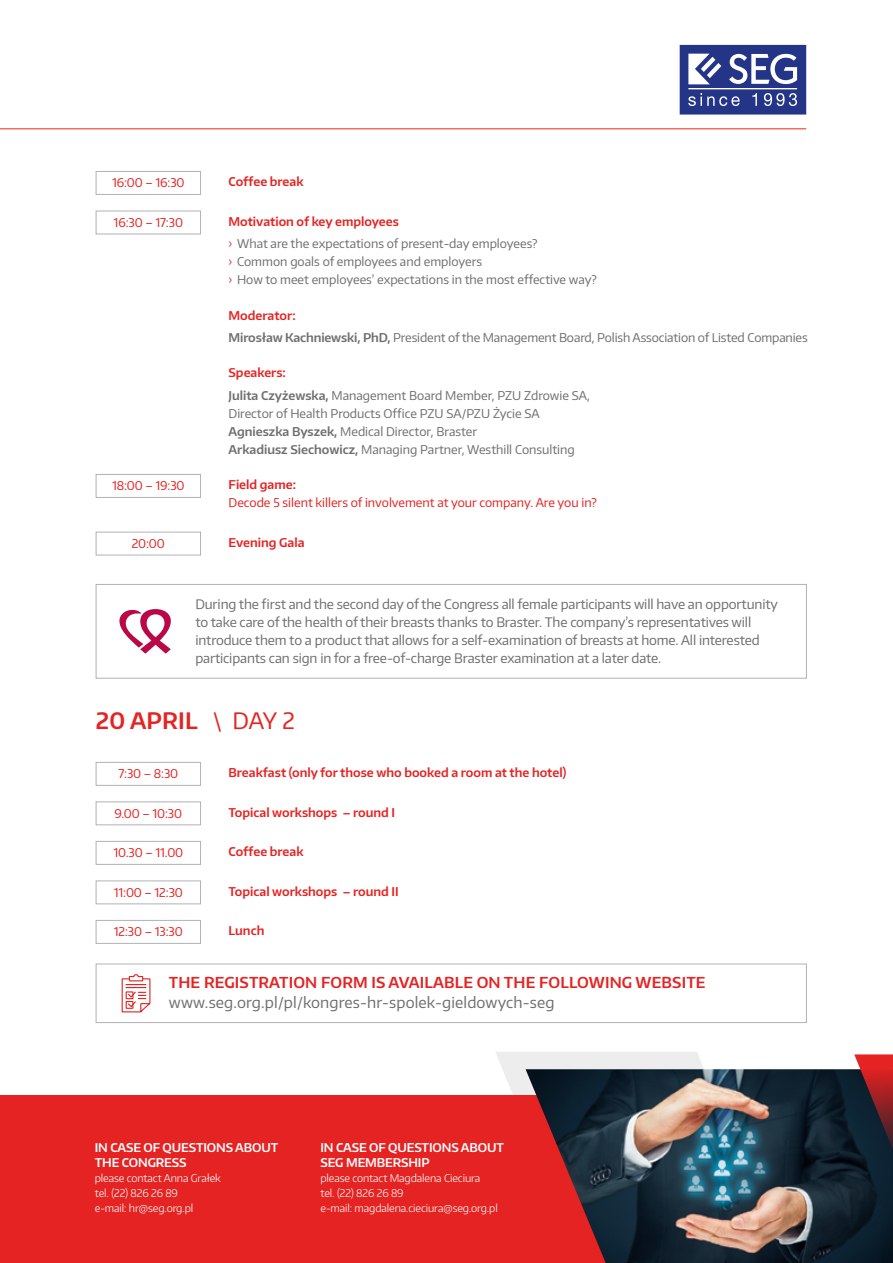
<style>
.page{position:relative;width:893px;height:1263px;background:#fff}
.page>*{position:absolute;margin:0;border:0;box-sizing:border-box;transform-origin:0 0}
.t1{font:600 22.65px "Encode Sans";letter-spacing:.01em;color:#e52322}
.t2{font:600 15.15px "Encode Sans";letter-spacing:.01em;color:#e52322}
.t3{font:15.15px "Encode Sans";letter-spacing:.01em;color:#706f6f}
.t4{font:13.2px/18.1px "Encode Sans";letter-spacing:-.01em;color:#706f6f}
.t5{font:12.15px/22.4px "Encode Sans";color:#706f6f}
.t6{font:12.15px "Encode Sans";letter-spacing:-.01em;color:#e52322}
.t7{font:600 12.15px "Encode Sans";color:#e52322}
.t8{font:600 12.15px/15.1px "Encode Sans";letter-spacing:-.01em;color:#fff}
.t9{font:300 10.5px/15.1px "Encode Sans";letter-spacing:-.01em;color:#fff}
.s1{font-weight:600;color:#e52322}
.s2{font-size:10.5px;color:#e52322}
.s3{font-weight:600}
.s4{font-weight:400}
</style>
<div class="page">
<svg style="left:496px;top:1052px;width:208px;height:43px;background:#eee"></svg>
<div style="left:0;top:1095px;width:893px;height:168px;background:#e52322"></div>
<img style="left:526px;top:1069px;width:367px;height:194px">
<svg style="left:854px;top:1054px;width:39px;height:158px;background:#42232e"></svg>
<div style="left:96px;top:171px;width:105px;height:24px;border:1px solid #b3b2b2"></div>
<div style="left:96px;top:211px;width:105px;height:23px;border:1px solid #b3b2b2"></div>
<div style="left:96px;top:474px;width:105px;height:24px;border:1px solid #b3b2b2"></div>
<div style="left:96px;top:532px;width:105px;height:23px;border:1px solid #b3b2b2"></div>
<div style="left:96px;top:762px;width:105px;height:23px;border:1px solid #b3b2b2"></div>
<div style="left:96px;top:802px;width:105px;height:23px;border:1px solid #b3b2b2"></div>
<div style="left:96px;top:841px;width:105px;height:23px;border:1px solid #b3b2b2"></div>
<div style="left:96px;top:881px;width:105px;height:23px;border:1px solid #b3b2b2"></div>
<div style="left:96px;top:920px;width:105px;height:23px;border:1px solid #b3b2b2"></div>
<svg style="left:680px;top:45px;width:126px;height:70px"></svg>
<hr style="left:0;top:128px;width:806px;height:1px;background:#e52322">
<div style="left:96px;top:964px;width:711px;height:59px;border:1px solid #b3b2b2"></div>
<svg style="left:121px;top:974px;width:30px;height:39px"></svg>
<div style="left:96px;top:584px;width:711px;height:94px;border:1px solid #b3b2b2"></div>
<svg style="left:119px;top:609px;width:52px;height:45px"></svg>
<p class="t6" style="left:112px;top:175px;width:74px">16:00 – 16:30</p>
<p class="t7" style="left:229px;top:174px;width:77px">Coffee break</p>
<p class="t6" style="left:114px;top:214px;width:71px">16:30 – 17:30</p>
<p class="t5" style="left:229px;top:210px;width:311px"><span class="s1">Motivation of key employees<br></span><span class="s2">›</span> What are the expectations of present-day employees?</p>
<p class="t5" style="left:229px;top:252px;width:370px;line-height:18.1px"><span class="s2">›</span> Common goals of employees and employers<br><span class="s2">›</span> How to meet employees’ expectations in the most effective way?</p>
<p class="t5" style="left:229px;top:304px;width:581px"><span class="s1">Moderator:<br></span><span class="s3">Mirosław Kachniewski, PhD,</span> President of the Management Board, Polish Association of Listed Companies</p>
<p class="t5" style="left:229px;top:361px;width:363px"><span class="s1">Speakers:<br></span><span class="s3">Julita Czyżewska,</span> Management Board Member, PZU Zdrowie SA,</p>
<p class="t5" style="left:229px;top:404px;width:348px;line-height:18.1px">Director of Health Products Office PZU SA/PZU Życie SA<br><span class="s3">Agnieszka Byszek,</span> Medical Director, Braster<br><span class="s3">Arkadiusz Siechowicz,</span> Managing Partner, Westhill Consulting</p>
<p class="t6" style="left:112px;top:478px;width:74px">18:00 – 19:30</p>
<p class="t7" style="left:229px;top:477px;width:69px">Field game:</p>
<p class="t6" style="left:229px;top:495px;width:370px">Decode 5 silent killers of involvement at your company. Are you in?</p>
<p class="t6" style="left:132px;top:535px;width:35px">20:00</p>
<p class="t7" style="left:229px;top:534px;width:78px">Evening Gala</p>
<p class="t4" style="left:195px;top:594px;width:584px">During the first and the second day of the Congress all female participants will have an opportunity to take care of the health of their breasts thanks to Braster. The company’s representatives will introduce them to a product that allows for a self-examination of breasts at home. All interested participants can sign in for a free-of-charge Braster examination at a later date.</p>
<h1 class="t1" style="left:96px;top:706px;width:200px">20 APRIL <span class="s4">\ DAY 2</span></h1>
<p class="t6" style="left:118px;top:766px;width:61px">7:30 – 8:30</p>
<p class="t7" style="left:229px;top:765px;width:340px">Breakfast (only for those who booked a room at the hotel)</p>
<p class="t6" style="left:114px;top:805px;width:69px">9.00 – 10:30</p>
<p class="t7" style="left:229px;top:804px;width:168px">Topical workshops – round I</p>
<p class="t6" style="left:113px;top:845px;width:71px">10.30 – 11.00</p>
<p class="t7" style="left:229px;top:844px;width:77px">Coffee break</p>
<p class="t6" style="left:114px;top:884px;width:71px">11:00 – 12:30</p>
<p class="t7" style="left:229px;top:883px;width:172px">Topical workshops – round II</p>
<p class="t6" style="left:114px;top:924px;width:71px">12:30 – 13:30</p>
<p class="t7" style="left:229px;top:923px;width:37px">Lunch</p>
<p class="t2" style="left:169px;top:972px;width:538px">THE REGISTRATION FORM IS AVAILABLE ON THE FOLLOWING WEBSITE</p>
<p class="t3" style="left:169px;top:992px;width:387px">www.seg.org.pl/pl/kongres-hr-spolek-gieldowych-seg</p>
<p class="t8" style="left:95px;top:1139px;width:185px">IN CASE OF QUESTIONS ABOUT<br>THE CONGRESS</p>
<p class="t9" style="left:95px;top:1170px;width:128px">please contact Anna Grałek tel. (22) 826 26 89<br>e-mail: hr@seg.org.pl</p>
<p class="t8" style="left:320px;top:1139px;width:185px">IN CASE OF QUESTIONS ABOUT<br>SEG MEMBERSHIP</p>
<p class="t9" style="left:320px;top:1170px;width:179px">please contact Magdalena Cieciura<br>tel. (22) 826 26 89<br>e-mail: magdalena.cieciura@seg.org.pl</p>
</div>
